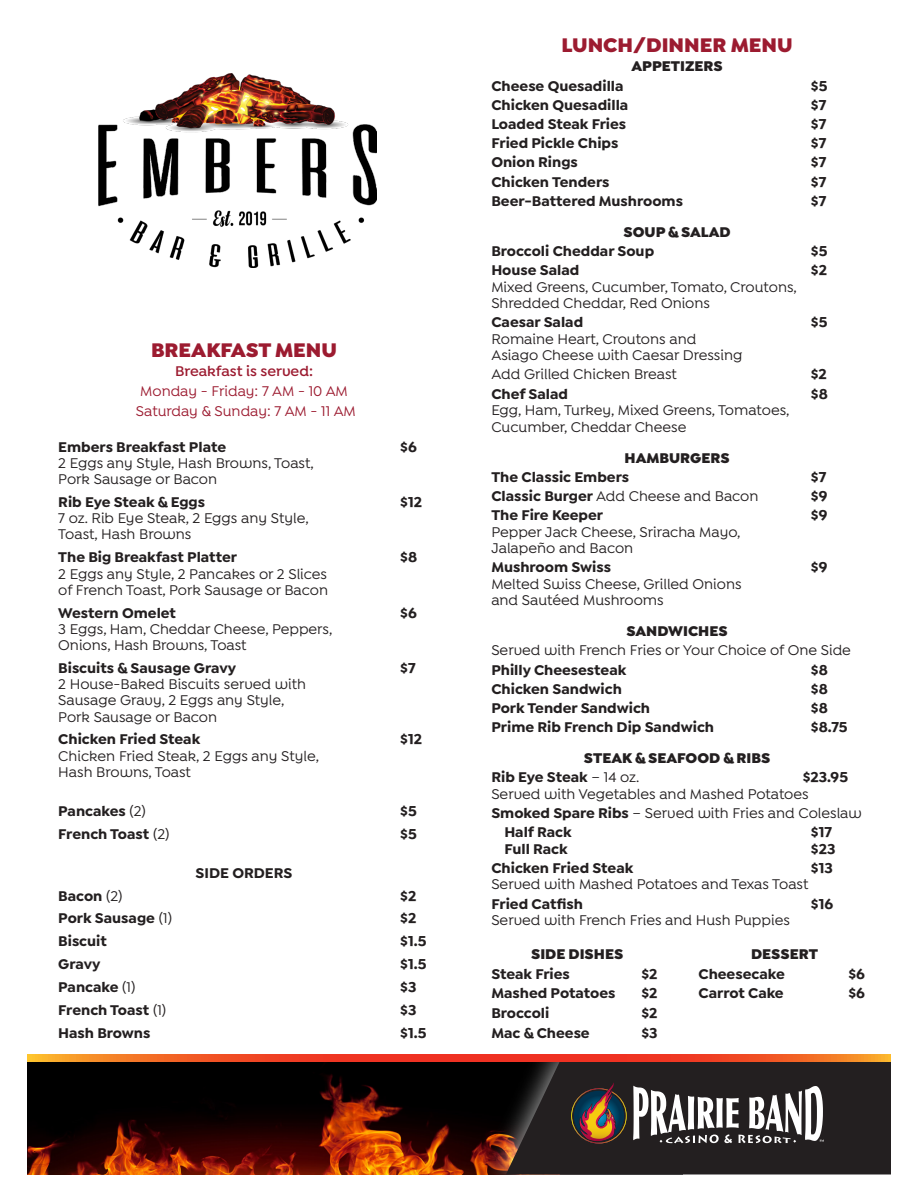
<style>
.page{position:relative;width:918px;height:1188px;background:#fff}
.page>*{position:absolute;margin:0;border:0;box-sizing:border-box;transform-origin:0 0}
.t1{font:900 21px "Isidora Sans";color:#9c1b30}
.t2{font:500 15px/16.2px "Isidora Sans Alt";color:#231f20}
.t3{font:700 15px "Isidora Sans";color:#231f20}
.t4{font:900 15px "Isidora Sans";color:#231f20}
.t5{font:500 15px "Isidora Sans Alt";color:#9c1b30}
.t6{font:600 15px "Isidora Sans Alt";color:#9c1b30}
.s1{font-family:"Isidora Sans Alt";font-weight:500}
.s2{font-family:"Isidora Sans";font-weight:700}
</style>
<div class="page">
<img style="left:99px;top:74px;width:278px;height:193px">
<img style="left:28px;top:1062px;width:454px;height:112px">
<svg style="left:506px;top:1062px;width:385px;height:112px;background:#241f20"></svg>
<svg style="left:28px;top:1054px;width:863px;height:8px;background:#f15224"></svg>
<svg style="left:633px;top:1086px;width:191px;height:57px"></svg>
<img style="left:571px;top:1080px;width:56px;height:64px">
<p class="t1" style="left:151px;top:337px;width:188px">BREAKFAST MENU</p>
<p class="t6" style="left:175px;top:362px;width:139px">Breakfast is served:</p>
<p class="t5" style="left:140px;top:383px;width:209px">Monday - Friday: 7 AM - 10 AM</p>
<p class="t5" style="left:136px;top:403px;width:221px">Saturday &amp; Sunday: 7 AM - 11 AM</p>
<p class="t3" style="left:58px;top:438px;width:169px">Embers Breakfast Plate</p>
<p class="t3" style="left:400px;top:438px;width:18px">$6</p>
<p class="t2" style="left:58px;top:455px;width:257px">2 Eggs any Style, Hash Browns, Toast,<br>Pork Sausage or Bacon</p>
<p class="t3" style="left:58px;top:493px;width:148px">Rib Eye Steak &amp; Eggs</p>
<p class="t3" style="left:400px;top:493px;width:23px">$12</p>
<p class="t2" style="left:58px;top:510px;width:252px">7 oz. Rib Eye Steak, 2 Eggs any Style,<br>Toast, Hash Browns</p>
<p class="t3" style="left:58px;top:548px;width:180px">The Big Breakfast Platter</p>
<p class="t3" style="left:400px;top:548px;width:18px">$8</p>
<p class="t2" style="left:58px;top:566px;width:271px">2 Eggs any Style, 2 Pancakes or 2 Slices of French Toast, Pork Sausage or Bacon</p>
<p class="t3" style="left:58px;top:603px;width:119px">Western Omelet</p>
<p class="t3" style="left:400px;top:603px;width:18px">$6</p>
<p class="t2" style="left:58px;top:621px;width:276px">3 Eggs, Ham, Cheddar Cheese, Peppers,<br>Onions, Hash Browns, Toast</p>
<p class="t3" style="left:58px;top:659px;width:179px">Biscuits &amp; Sausage Gravy</p>
<p class="t3" style="left:400px;top:659px;width:17px">$7</p>
<p class="t2" style="left:58px;top:676px;width:249px">2 House-Baked Biscuits served with<br>Sausage Gravy, 2 Eggs any Style,<br>Pork Sausage or Bacon</p>
<p class="t3" style="left:58px;top:730px;width:143px">Chicken Fried Steak</p>
<p class="t3" style="left:400px;top:730px;width:23px">$12</p>
<p class="t2" style="left:58px;top:748px;width:262px">Chicken Fried Steak, 2 Eggs any Style,<br>Hash Browns, Toast</p>
<p class="t3" style="left:58px;top:802px;width:89px">Pancakes <span class="s1">(2)</span></p>
<p class="t3" style="left:400px;top:802px;width:18px">$5</p>
<p class="t3" style="left:58px;top:825px;width:113px">French Toast <span class="s1">(2)</span></p>
<p class="t3" style="left:400px;top:825px;width:18px">$5</p>
<p class="t3" style="left:196px;top:863px;width:98px">SIDE ORDERS</p>
<p class="t3" style="left:58px;top:886px;width:66px">Bacon <span class="s1">(2)</span></p>
<p class="t3" style="left:400px;top:886px;width:18px">$2</p>
<p class="t3" style="left:58px;top:909px;width:115px">Pork Sausage <span class="s1">(1)</span></p>
<p class="t3" style="left:400px;top:909px;width:18px">$2</p>
<p class="t3" style="left:58px;top:932px;width:50px">Biscuit</p>
<p class="t3" style="left:400px;top:932px;width:28px">$1.5</p>
<p class="t3" style="left:58px;top:955px;width:44px">Gravy</p>
<p class="t3" style="left:400px;top:955px;width:28px">$1.5</p>
<p class="t3" style="left:58px;top:978px;width:79px">Pancake <span class="s1">(1)</span></p>
<p class="t3" style="left:400px;top:978px;width:18px">$3</p>
<p class="t3" style="left:58px;top:1001px;width:109px">French Toast <span class="s1">(1)</span></p>
<p class="t3" style="left:400px;top:1001px;width:18px">$3</p>
<p class="t3" style="left:58px;top:1024px;width:94px">Hash Browns</p>
<p class="t3" style="left:400px;top:1024px;width:28px">$1.5</p>
<p class="t1" style="left:562px;top:32px;width:233px">LUNCH/DINNER MENU</p>
<p class="t4" style="left:631px;top:57px;width:93px">APPETIZERS</p>
<p class="t3" style="left:491px;top:76px;width:134px">Cheese Quesadilla</p>
<p class="t3" style="left:811px;top:76px;width:18px">$5</p>
<p class="t3" style="left:491px;top:96px;width:138px">Chicken Quesadilla</p>
<p class="t3" style="left:811px;top:96px;width:17px">$7</p>
<p class="t3" style="left:491px;top:115px;width:136px">Loaded Steak Fries</p>
<p class="t3" style="left:811px;top:115px;width:17px">$7</p>
<p class="t3" style="left:491px;top:134px;width:128px">Fried Pickle Chips</p>
<p class="t3" style="left:811px;top:134px;width:17px">$7</p>
<p class="t3" style="left:491px;top:153px;width:88px">Onion Rings</p>
<p class="t3" style="left:811px;top:153px;width:17px">$7</p>
<p class="t3" style="left:491px;top:172px;width:120px">Chicken Tenders</p>
<p class="t3" style="left:811px;top:172px;width:17px">$7</p>
<p class="t3" style="left:491px;top:192px;width:193px">Beer-Battered Mushrooms</p>
<p class="t3" style="left:811px;top:192px;width:17px">$7</p>
<p class="t4" style="left:624px;top:222px;width:109px">SOUP &amp; SALAD</p>
<p class="t3" style="left:491px;top:242px;width:164px">Broccoli Cheddar Soup</p>
<p class="t3" style="left:811px;top:242px;width:18px">$5</p>
<p class="t3" style="left:491px;top:261px;width:90px">House Salad</p>
<p class="t3" style="left:811px;top:261px;width:18px">$2</p>
<p class="t2" style="left:491px;top:278px;width:307px">Mixed Greens, Cucumber, Tomato, Croutons,<br>Shredded Cheddar, Red Onions</p>
<p class="t3" style="left:491px;top:313px;width:93px">Caesar Salad</p>
<p class="t3" style="left:811px;top:313px;width:18px">$5</p>
<p class="t2" style="left:491px;top:331px;width:253px">Romaine Heart, Croutons and<br>Asiago Cheese with Caesar Dressing</p>
<p class="t2" style="left:491px;top:366px;width:187px">Add Grilled Chicken Breast</p>
<p class="t3" style="left:811px;top:365px;width:18px">$2</p>
<p class="t3" style="left:491px;top:384px;width:78px">Chef Salad</p>
<p class="t3" style="left:811px;top:384px;width:18px">$8</p>
<p class="t2" style="left:491px;top:402px;width:300px">Egg, Ham, Turkey, Mixed Greens, Tomatoes,<br>Cucumber, Cheddar Cheese</p>
<p class="t4" style="left:625px;top:448px;width:107px">HAMBURGERS</p>
<p class="t3" style="left:491px;top:468px;width:139px">The Classic Embers</p>
<p class="t3" style="left:811px;top:468px;width:17px">$7</p>
<p class="t2" style="left:491px;top:488px;width:269px"><span class="s2">Classic Burger</span> Add Cheese and Bacon</p>
<p class="t3" style="left:811px;top:487px;width:18px">$9</p>
<p class="t3" style="left:491px;top:506px;width:113px">The Fire Keeper</p>
<p class="t3" style="left:811px;top:506px;width:18px">$9</p>
<p class="t2" style="left:491px;top:523px;width:251px">Pepper Jack Cheese, Sriracha Mayo,<br>Jalapeño and Bacon</p>
<p class="t3" style="left:491px;top:558px;width:121px">Mushroom Swiss</p>
<p class="t3" style="left:811px;top:558px;width:18px">$9</p>
<p class="t2" style="left:491px;top:576px;width:252px">Melted Swiss Cheese, Grilled Onions and Sautéed Mushrooms</p>
<p class="t4" style="left:627px;top:622px;width:103px">SANDWICHES</p>
<p class="t2" style="left:491px;top:642px;width:361px">Served with French Fries or Your Choice of One Side</p>
<p class="t3" style="left:491px;top:660px;width:136px">Philly Cheesesteak</p>
<p class="t3" style="left:811px;top:660px;width:18px">$8</p>
<p class="t3" style="left:491px;top:680px;width:132px">Chicken Sandwich</p>
<p class="t3" style="left:811px;top:680px;width:18px">$8</p>
<p class="t3" style="left:491px;top:699px;width:160px">Pork Tender Sandwich</p>
<p class="t3" style="left:811px;top:699px;width:18px">$8</p>
<p class="t3" style="left:491px;top:718px;width:224px">Prime Rib French Dip Sandwich</p>
<p class="t3" style="left:811px;top:718px;width:38px">$8.75</p>
<p class="t4" style="left:584px;top:749px;width:188px">STEAK &amp; SEAFOOD &amp; RIBS</p>
<p class="t3" style="left:491px;top:768px;width:150px">Rib Eye Steak <span class="s1">– 14 oz.</span></p>
<p class="t2" style="left:491px;top:769px;width:358px;text-indent:311px"><span class="s2">$23.95<br></span>Served with Vegetables and Mashed Potatoes</p>
<p class="t2" style="left:491px;top:805px;width:372px"><span class="s2">Smoked Spare Ribs</span> – Served with Fries and Coleslaw</p>
<p class="t3" style="left:504px;top:823px;width:69px">Half Rack</p>
<p class="t3" style="left:811px;top:823px;width:23px">$17</p>
<p class="t3" style="left:504px;top:840px;width:65px">Full Rack</p>
<p class="t3" style="left:811px;top:840px;width:26px">$23</p>
<p class="t3" style="left:491px;top:859px;width:143px">Chicken Fried Steak</p>
<p class="t3" style="left:811px;top:859px;width:24px">$13</p>
<p class="t2" style="left:491px;top:876px;width:319px">Served with Mashed Potatoes and Texas Toast</p>
<p class="t3" style="left:491px;top:894px;width:93px">Fried Catfish</p>
<p class="t3" style="left:811px;top:894px;width:24px">$16</p>
<p class="t2" style="left:491px;top:912px;width:300px">Served with French Fries and Hush Puppies</p>
<p class="t4" style="left:531px;top:944px;width:94px">SIDE DISHES</p>
<p class="t3" style="left:491px;top:965px;width:80px">Steak Fries</p>
<p class="t3" style="left:641px;top:965px;width:18px">$2</p>
<p class="t3" style="left:491px;top:984px;width:126px">Mashed Potatoes</p>
<p class="t3" style="left:641px;top:984px;width:18px">$2</p>
<p class="t3" style="left:491px;top:1004px;width:60px">Broccoli</p>
<p class="t3" style="left:641px;top:1004px;width:18px">$2</p>
<p class="t3" style="left:491px;top:1024px;width:100px">Mac &amp; Cheese</p>
<p class="t3" style="left:641px;top:1024px;width:18px">$3</p>
<p class="t4" style="left:751px;top:944px;width:68px">DESSERT</p>
<p class="t3" style="left:698px;top:965px;width:88px">Cheesecake</p>
<p class="t3" style="left:848px;top:965px;width:18px">$6</p>
<p class="t3" style="left:698px;top:984px;width:87px">Carrot Cake</p>
<p class="t3" style="left:848px;top:984px;width:18px">$6</p>
</div>
